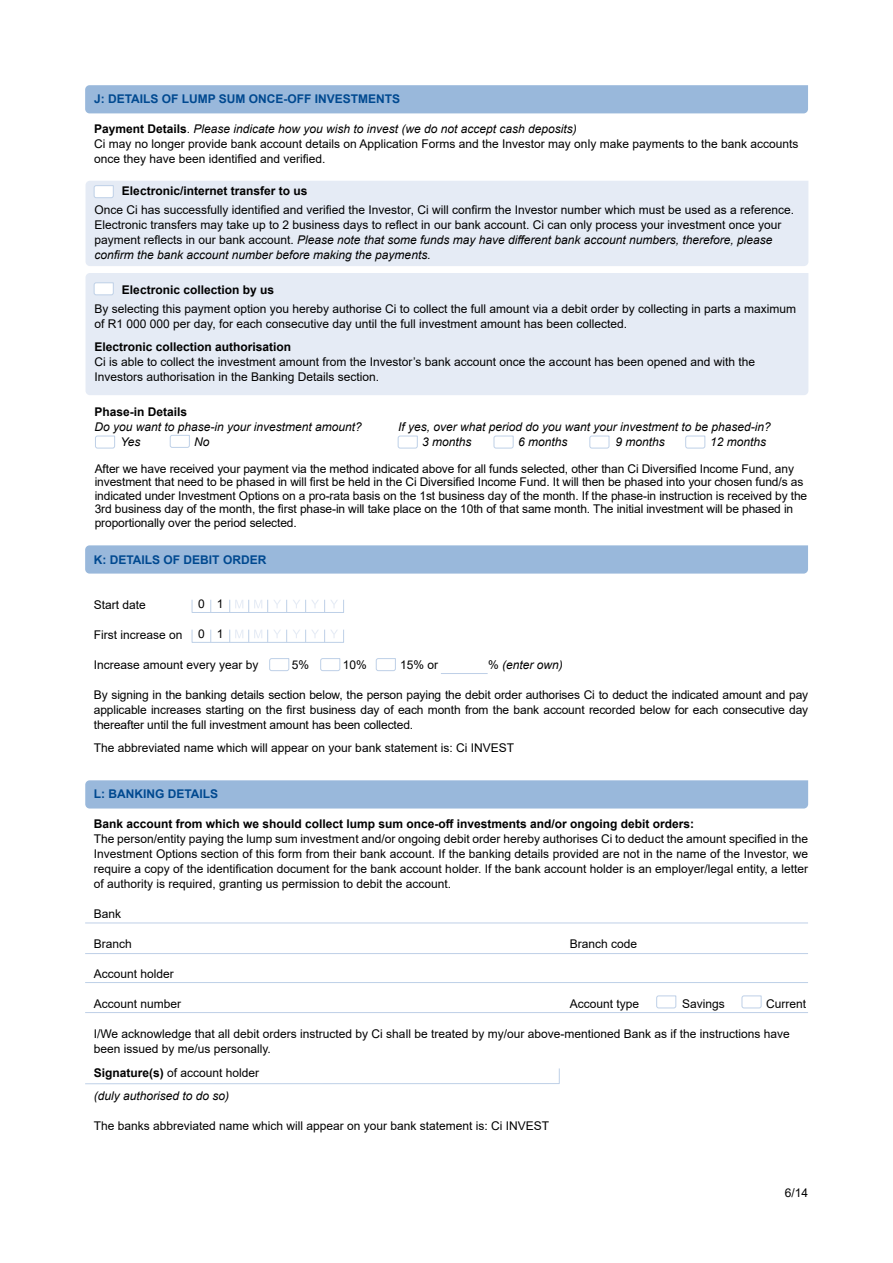
<style>
.page{position:relative;width:893px;height:1263px;background:#fff}
.page>*{position:absolute;margin:0;border:0;box-sizing:border-box;transform-origin:0 0}
.t1{font:12px/15px "Arial";color:#000}
.t2{font:italic 12px/23.5px "Arial";color:#000}
.t3{font:700 12px "Arial";color:#000}
.t4{font:700 12px "Arial";color:#004990}
.s1{font-weight:700}
.s2{font-style:italic}
.s3{font-style:normal}
.s4{font-weight:700;font-style:normal}
</style>
<div class="page">
<svg style="left:85px;top:545px;width:723px;height:29px;background:#9bb9db"></svg>
<div style="left:85px;top:85px;width:723px;height:28px;background:#99b8db"></div>
<div style="left:85px;top:780px;width:723px;height:28px;background:#99b8db"></div>
<hr style="left:85px;top:953px;width:723px;height:1px;background:#bed0e7">
<hr style="left:85px;top:922px;width:723px;height:1px;background:#bed0e7">
<hr style="left:85px;top:982px;width:723px;height:1px;background:#bed0e7">
<hr style="left:85px;top:1012px;width:723px;height:1px;background:#bed0e7">
<svg style="left:85px;top:1068px;width:475px;height:16px"></svg>
<svg style="left:656px;top:995px;width:21px;height:14px"></svg>
<svg style="left:741px;top:995px;width:21px;height:14px"></svg>
<svg style="left:269px;top:658px;width:21px;height:13px"></svg>
<svg style="left:320px;top:658px;width:21px;height:13px"></svg>
<svg style="left:375px;top:658px;width:21px;height:13px"></svg>
<hr style="left:441px;top:673px;width:47px;height:1px;background:#bed0e7">
<svg style="left:229px;top:601px;width:58px;height:10px"></svg>
<svg style="left:294px;top:601px;width:43px;height:10px"></svg>
<div style="left:192px;top:599px;width:152px;height:14px;border:1px solid #bed0e7"></div>
<svg style="left:229px;top:631px;width:58px;height:10px"></svg>
<svg style="left:294px;top:631px;width:43px;height:10px"></svg>
<div style="left:192px;top:629px;width:152px;height:14px;border:1px solid #bed0e7"></div>
<div style="left:86px;top:273px;width:722px;height:122px;background:#e5ebf5"></div>
<div style="left:86px;top:181px;width:722px;height:85px;background:#e5ebf5"></div>
<svg style="left:93px;top:282px;width:21px;height:14px"></svg>
<svg style="left:93px;top:185px;width:21px;height:13px"></svg>
<svg style="left:95px;top:435px;width:20px;height:14px"></svg>
<svg style="left:169px;top:435px;width:21px;height:13px"></svg>
<svg style="left:397px;top:435px;width:21px;height:14px"></svg>
<svg style="left:589px;top:435px;width:21px;height:14px"></svg>
<svg style="left:493px;top:435px;width:21px;height:14px"></svg>
<svg style="left:685px;top:435px;width:21px;height:14px"></svg>
<p class="t4" style="left:94px;top:91px;width:308px">J: DETAILS OF LUMP SUM ONCE-OFF INVESTMENTS</p>
<p class="t1" style="left:94px;top:121px;width:706px"><span class="s1">Payment Details</span>. <span class="s2">Please indicate how you wish to invest (we do not accept cash deposits)<br></span>Ci may no longer provide bank account details on Application Forms and the Investor may only make payments to the bank accounts once they have been identified and verified.</p>
<p class="t3" style="left:122px;top:182px;width:187px">Electronic/internet transfer to us</p>
<p class="t1" style="left:94px;top:203px;width:701px">Once Ci has successfully identified and verified the Investor, Ci will confirm the Investor number which must be used as a reference.<br>Electronic transfers may take up to 2 business days to reflect in our bank account. Ci can only process your investment once your payment reflects in our bank account. <span class="s2">Please note that some funds may have different bank account numbers, therefore, please confirm the bank account number before making the payments.</span></p>
<p class="t3" style="left:122px;top:281px;width:154px">Electronic collection by us</p>
<p class="t1" style="left:94px;top:301px;width:703px">By selecting this payment option you hereby authorise Ci to collect the full amount via a debit order by collecting in parts a maximum of R1 000 000 per day, for each consecutive day until the full investment amount has been collected.</p>
<p class="t3" style="left:94px;top:339px;width:198px">Electronic collection authorisation</p>
<p class="t1" style="left:94px;top:355px;width:662px">Ci is able to collect the investment amount from the Investor’s bank account once the account has been opened and with the<br>Investors authorisation in the Banking Details section.</p>
<p class="t3" style="left:95px;top:403px;width:94px">Phase-in Details</p>
<p class="t2" style="left:95px;top:415px;width:269px">Do you want to phase-in your investment amount?</p>
<p class="t2" style="left:398px;top:415px;width:374px">If yes, over what period do you want your investment to be phased-in?</p>
<p class="t2" style="left:120px;top:430px;width:22px">Yes</p>
<p class="t2" style="left:194px;top:430px;width:17px">No</p>
<p class="t2" style="left:422px;top:430px;width:51px">3 months</p>
<p class="t2" style="left:518px;top:430px;width:51px">6 months</p>
<p class="t2" style="left:615px;top:430px;width:51px">9 months</p>
<p class="t2" style="left:710px;top:430px;width:58px">12 months</p>
<p class="t1" style="left:95px;top:462px;width:714px;line-height:13.5px">After we have received your payment via the method indicated above for all funds selected, other than Ci Diversified Income Fund, any investment that need to be phased in will first be held in the Ci Diversified Income Fund. It will then be phased into your chosen fund/s as indicated under Investment Options on a pro-rata basis on the 1st business day of the month. If the phase-in instruction is received by the 3rd business day of the month, the first phase-in will take place on the 10th of that same month. The initial investment will be phased in proportionally over the period selected.</p>
<p class="t4" style="left:94px;top:551px;width:174px">K: DETAILS OF DEBIT ORDER</p>
<p class="t1" style="left:94px;top:597px;width:54px">Start date</p>
<p class="t1" style="left:94px;top:627px;width:90px">First increase on</p>
<p class="t1" style="left:94px;top:657px;width:166px">Increase amount every year by</p>
<p class="t1" style="left:292px;top:657px;width:19px">5%</p>
<p class="t1" style="left:343px;top:657px;width:26px">10%</p>
<p class="t1" style="left:400px;top:657px;width:40px">15% or</p>
<p class="t2" style="left:488px;top:653px;width:76px"><span class="s3">%</span> (enter own)</p>
<p class="t1" style="left:94px;top:687px;width:716px;text-align:justify">By signing in the banking details section below, the person paying the debit order authorises Ci to deduct the indicated amount and pay applicable increases starting on the first business day of each month from the bank account recorded below for each consecutive day thereafter until the full investment amount has been collected.</p>
<p class="t1" style="left:94px;top:740px;width:422px">The abbreviated name which will appear on your bank statement is: Ci INVEST</p>
<p class="t1" style="left:198px;top:596px;width:27px">0 1</p>
<p class="t1" style="left:198px;top:626px;width:27px">0 1</p>
<p class="t4" style="left:94px;top:785px;width:126px">L: BANKING DETAILS</p>
<p class="t3" style="left:94px;top:815px;width:602px">Bank account from which we should collect lump sum once-off investments and/or ongoing debit orders:</p>
<p class="t1" style="left:94px;top:831px;width:716px;text-align:justify">The person/entity paying the lump sum investment and/or ongoing debit order hereby authorises Ci to deduct the amount specified in the Investment Options section of this form from their bank account. If the banking details provided are not in the name of the Investor, we require a copy of the identification document for the bank account holder. If the bank account holder is an employer/legal entity, a letter of authority is required, granting us permission to debit the account.</p>
<p class="t1" style="left:94px;top:906px;width:29px">Bank</p>
<p class="t1" style="left:94px;top:936px;width:40px">Branch</p>
<p class="t1" style="left:570px;top:936px;width:69px">Branch code</p>
<p class="t1" style="left:94px;top:966px;width:82px">Account holder</p>
<p class="t1" style="left:94px;top:996px;width:89px">Account number</p>
<p class="t1" style="left:570px;top:996px;width:71px">Account type</p>
<p class="t1" style="left:682px;top:996px;width:44px">Savings</p>
<p class="t1" style="left:766px;top:996px;width:42px">Current</p>
<p class="t1" style="left:94px;top:1026px;width:698px">I/We acknowledge that all debit orders instructed by Ci shall be treated by my/our above-mentioned Bank as if the instructions have been issued by me/us personally.</p>
<p class="t2" style="left:94px;top:1061px;width:167px"><span class="s4">Signature(s)</span> <span class="s3">of account holder </span>(duly authorised to do so)</p>
<p class="t1" style="left:94px;top:1118px;width:457px">The banks abbreviated name which will appear on your bank statement is: Ci INVEST</p>
<p class="t1" style="left:785px;top:1185px;width:25px">6/14</p>
</div>
